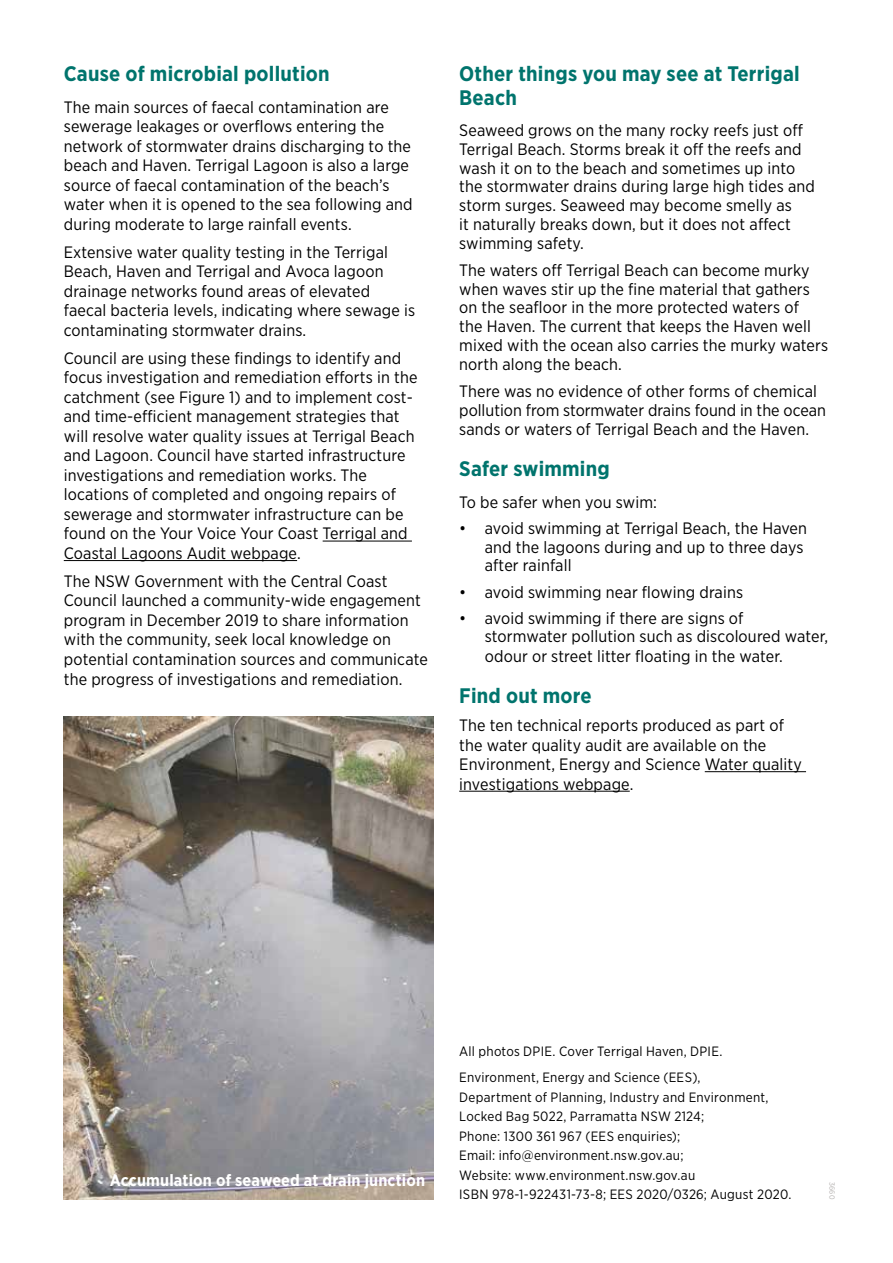
<style>
.page{position:relative;width:893px;height:1263px;background:#fff}
.page>*{position:absolute;margin:0;border:0;box-sizing:border-box;transform-origin:0 0}
.t1{font:700 21px/24px "Gotham Narrow";letter-spacing:.01em;color:#00746d}
.t2{font:16.5px/19.5px "Gotham Narrow";letter-spacing:.01em;color:#000}
.t3{font:700 16.5px "Gotham Narrow";letter-spacing:.01em;color:#fff}
.t4{font:13.5px/19.5px "Gotham Narrow";letter-spacing:.02em;color:#000}
.t5{font:7.5px "Gotham Narrow";color:#b5b2b1}
</style>
<div class="page">
<hr style="left:323px;top:541px;width:89px;height:1px;background:#000">
<hr style="left:64px;top:560px;width:233px;height:1px;background:#000">
<hr style="left:705px;top:771px;width:101px;height:1px;background:#000">
<hr style="left:459px;top:791px;width:171px;height:1px;background:#000">
<img style="left:64px;top:716px;width:370px;height:483px">
<p class="t1" style="left:64px;top:61px;width:267px">Cause of microbial pollution</p>
<p class="t2" style="left:64px;top:97px;width:350px">The main sources of faecal contamination are sewerage leakages or overflows entering the network of stormwater drains discharging to the beach and Haven. Terrigal Lagoon is also a large source of faecal contamination of the beach’s water when it is opened to the sea following and during moderate to large rainfall events.</p>
<p class="t2" style="left:64px;top:242px;width:353px">Extensive water quality testing in the Terrigal Beach, Haven and Terrigal and Avoca lagoon drainage networks found areas of elevated faecal bacteria levels, indicating where sewage is contaminating stormwater drains.</p>
<p class="t2" style="left:64px;top:348px;width:355px">Council are using these findings to identify and focus investigation and remediation efforts in the catchment (see Figure 1) and to implement cost&shy;and time-efficient management strategies that will resolve water quality issues at Terrigal Beach and Lagoon. Council have started infrastructure investigations and remediation works. The locations of completed and ongoing repairs of sewerage and stormwater infrastructure can be found on the Your Voice Your Coast Terrigal and Coastal Lagoons Audit webpage.</p>
<p class="t2" style="left:64px;top:571px;width:366px">The NSW Government with the Central Coast Council launched a community-wide engagement program in December 2019 to share information with the community, seek local knowledge on potential contamination sources and communicate the progress of investigations and remediation.</p>
<p class="t1" style="left:459px;top:61px;width:342px">Other things you may see at Terrigal<br>Beach</p>
<p class="t2" style="left:459px;top:121px;width:357px;line-height:18.8px">Seaweed grows on the many rocky reefs just off Terrigal Beach. Storms break it off the reefs and wash it on to the beach and sometimes up into the stormwater drains during large high tides and storm surges. Seaweed may become smelly as<br>it naturally breaks down, but it does not affect swimming safety.</p>
<p class="t2" style="left:459px;top:260px;width:370px;line-height:18.8px">The waters off Terrigal Beach can become murky when waves stir up the fine material that gathers on the seafloor in the more protected waters of<br>the Haven. The current that keeps the Haven well mixed with the ocean also carries the murky waters north along the beach.</p>
<p class="t2" style="left:459px;top:381px;width:368px;line-height:19px">There was no evidence of other forms of chemical pollution from stormwater drains found in the ocean sands or waters of Terrigal Beach and the Haven.</p>
<p class="t1" style="left:459px;top:457px;width:152px">Safer swimming</p>
<p class="t2" style="left:459px;top:492px;width:199px">To be safer when you swim:</p>
<p class="t2" style="left:485px;top:518px;width:324px;line-height:18.8px;text-indent:-26px">• avoid swimming at Terrigal Beach, the Haven and the lagoons during and up to three days after rainfall</p>
<p class="t2" style="left:459px;top:582px;width:285px">• avoid swimming near flowing drains</p>
<p class="t2" style="left:485px;top:608px;width:345px;line-height:19px;text-indent:-26px">• avoid swimming if there are signs of stormwater pollution such as discoloured water, odour or street litter floating in the water.</p>
<p class="t1" style="left:459px;top:683px;width:134px">Find out more</p>
<p class="t2" style="left:459px;top:715px;width:344px">The ten technical reports produced as part of the water quality audit are available on the Environment, Energy and Science Water quality investigations webpage.</p>
<p class="t3" style="left:110px;top:1170px;width:317px">Accumulation of seaweed at drain junction</p>
<p class="t4" style="left:459px;top:1038px;width:265px;line-height:26px">All photos DPIE. Cover Terrigal Haven, DPIE.<br>Environment, Energy and Science (EES),</p>
<p class="t4" style="left:459px;top:1087px;width:334px">Department of Planning, Industry and Environment, Locked Bag 5022, Parramatta NSW 2124;<br>Phone: 1300 361 967 (EES enquiries);<br>Email: info@environment.nsw.gov.au;<br>Website: www.environment.nsw.gov.au<br>ISBN 978-1-922431-73-8; EES 2020/0326; August 2020.</p>
<p class="t5" style="left:837px;top:1181px;width:19px;rotate:90deg">3660</p>
</div>
